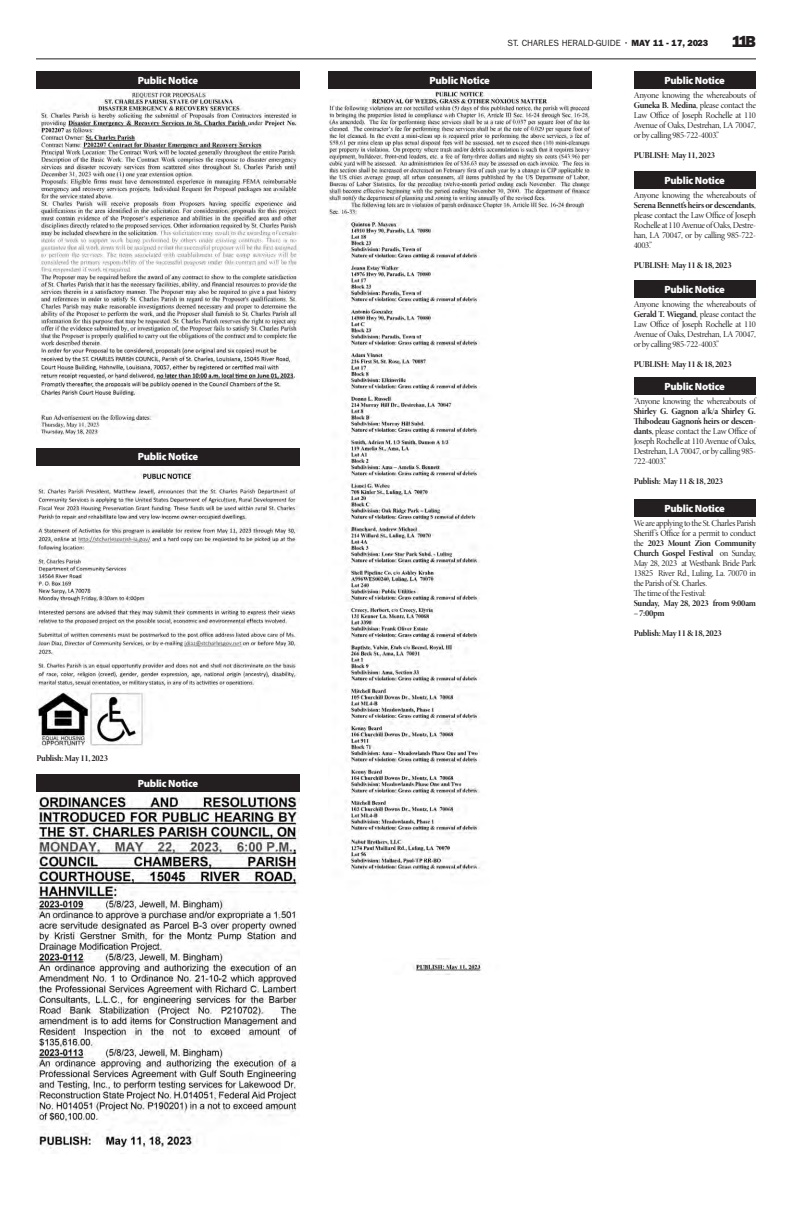
<style>
.page{position:relative;width:792px;height:1224px;background:#fff}
.page>*{position:absolute;margin:0;border:0;box-sizing:border-box;transform-origin:0 0}
.t1{font:16px "ITC Franklin Gothic Std Hvy";color:#231f20}
.t2{font:900 10.5px "Myriad Pro";letter-spacing:-.02em;color:#fff}
.t3{font:9px/10px "Minion Pro Disp";letter-spacing:-.03em;color:#231f20;text-align:justify}
.t4{font:9px/10px "Minion Pro Bold Disp";letter-spacing:-.03em;color:#231f20}
.t5{font:9px "ITC Franklin Gothic Std";color:#231f20}
.s1{font-family:"ITC Franklin Gothic Std Hvy"}
.s2{font-family:"Minion Pro Bold Disp"}
.s3{font-family:"Minion Pro Disp"}
</style>
<div class="page">
<hr style="left:36px;top:58px;width:720px;height:1px;background:#231f20">
<div style="left:36px;top:71px;width:264px;height:18px;background:#231f20"></div>
<img style="left:39px;top:91px;width:260px;height:344px">
<div style="left:36px;top:448px;width:264px;height:18px;background:#231f20"></div>
<img style="left:37px;top:470px;width:261px;height:278px">
<div style="left:36px;top:774px;width:264px;height:18px;background:#231f20"></div>
<img style="left:36px;top:794px;width:264px;height:357px">
<div style="left:328px;top:71px;width:263px;height:18px;background:#231f20"></div>
<img style="left:328px;top:91px;width:263px;height:389px">
<svg style="left:345px;top:482px;width:135px;height:352px"></svg>
<div style="left:634px;top:71px;width:122px;height:18px;background:#231f20"></div>
<div style="left:634px;top:377px;width:122px;height:18px;background:#231f20"></div>
<div style="left:634px;top:171px;width:122px;height:18px;background:#231f20"></div>
<div style="left:634px;top:280px;width:122px;height:18px;background:#231f20"></div>
<div style="left:634px;top:499px;width:122px;height:18px;background:#231f20"></div>
<p class="t2" style="left:138px;top:73px;width:62px">Public Notice</p>
<p class="t2" style="left:138px;top:450px;width:62px">Public Notice</p>
<p class="t4" style="left:36px;top:753px;width:73px">Publish: May 11, 2023</p>
<p class="t2" style="left:138px;top:776px;width:62px">Public Notice</p>
<p class="t5" style="left:508px;top:38px;width:202px">ST. CHARLES HERALD-GUIDE • <span class="s1">MAY 11 - 17, 2023</span></p>
<h1 class="t1" style="left:732px;top:32px;width:25px">11B</h1>
<p class="t2" style="left:430px;top:73px;width:62px">Public Notice</p>
<p class="t2" style="left:665px;top:73px;width:62px">Public Notice</p>
<p class="t3" style="left:634px;top:90px;width:124px">Anyone knowing the whereabouts of <span class="s2">Guneka B. Medina</span>, please contact the Law Office of Joseph Rochelle at 110<br>Avenue of Oaks, Destrehan, LA 70047, or by calling 985-722-4003.”</p>
<p class="t4" style="left:634px;top:150px;width:83px">PUBLISH: May 11, 2023</p>
<p class="t2" style="left:665px;top:174px;width:62px">Public Notice</p>
<p class="t3" style="left:634px;top:190px;width:124px">Anyone knowing the whereabouts of</p>
<p class="t4" style="left:634px;top:200px;width:124px">Serena Bennett’s heirs or descendants<span class="s3">,</span></p>
<p class="t3" style="left:634px;top:210px;width:124px">please contact the Law Office of Joseph Rochelle at 110 Avenue of Oaks, Destre&shy;han, LA 70047, or by calling 985-722- 4003.”</p>
<p class="t4" style="left:634px;top:260px;width:99px">PUBLISH: May 11 &amp; 18, 2023</p>
<p class="t2" style="left:665px;top:283px;width:62px">Public Notice</p>
<p class="t3" style="left:634px;top:299px;width:124px">Anyone knowing the whereabouts of <span class="s2">Gerald T. Wiegand</span>, please contact the Law Office of Joseph Rochelle at 110<br>Avenue of Oaks, Destrehan, LA 70047, or by calling 985-722-4003.”</p>
<p class="t4" style="left:634px;top:359px;width:99px">PUBLISH: May 11 &amp; 18, 2023</p>
<p class="t2" style="left:665px;top:379px;width:62px">Public Notice</p>
<p class="t3" style="left:634px;top:396px;width:124px">“Anyone knowing the whereabouts of</p>
<p class="t4" style="left:634px;top:406px;width:124px">Shirley G. Gagnon a/k/a Shirley G.<br>Thibodeau Gagnon’s heirs or descen-</p>
<p class="t3" style="left:634px;top:426px;width:124px"><span class="s2">dants</span>, please contact the Law Office of Joseph Rochelle at 110 Avenue of Oaks, Destrehan, LA 70047, or by calling 985- 722-4003.”</p>
<p class="t4" style="left:634px;top:476px;width:91px">Publish: May 11 &amp; 18, 2023</p>
<p class="t2" style="left:665px;top:502px;width:62px">Public Notice</p>
<p class="t3" style="left:634px;top:518px;width:124px">We are applying to the St. Charles Parish<br>Sheriff’s Office for a permit to conduct</p>
<p class="t4" style="left:634px;top:538px;width:124px"><span class="s3">the</span> 2023 Mount Zion Community<br>Church Gospel Festival <span class="s3">on Sunday,</span></p>
<p class="t3" style="left:634px;top:558px;width:124px;text-align:left">May 28, 2023 at Westbank Bride Park<br>13825 River Rd., Luling, La. 70070 in the Parish of St. Charles.<br>The time of the Festival:</p>
<p class="t4" style="left:634px;top:598px;width:124px">Sunday, May 28, 2023 from 9:00am</p>
<p class="t4" style="left:634px;top:608px;width:32px">– 7:00pm</p>
<p class="t4" style="left:634px;top:628px;width:90px">Publish: May 11 &amp; 18, 2023</p>
</div>
